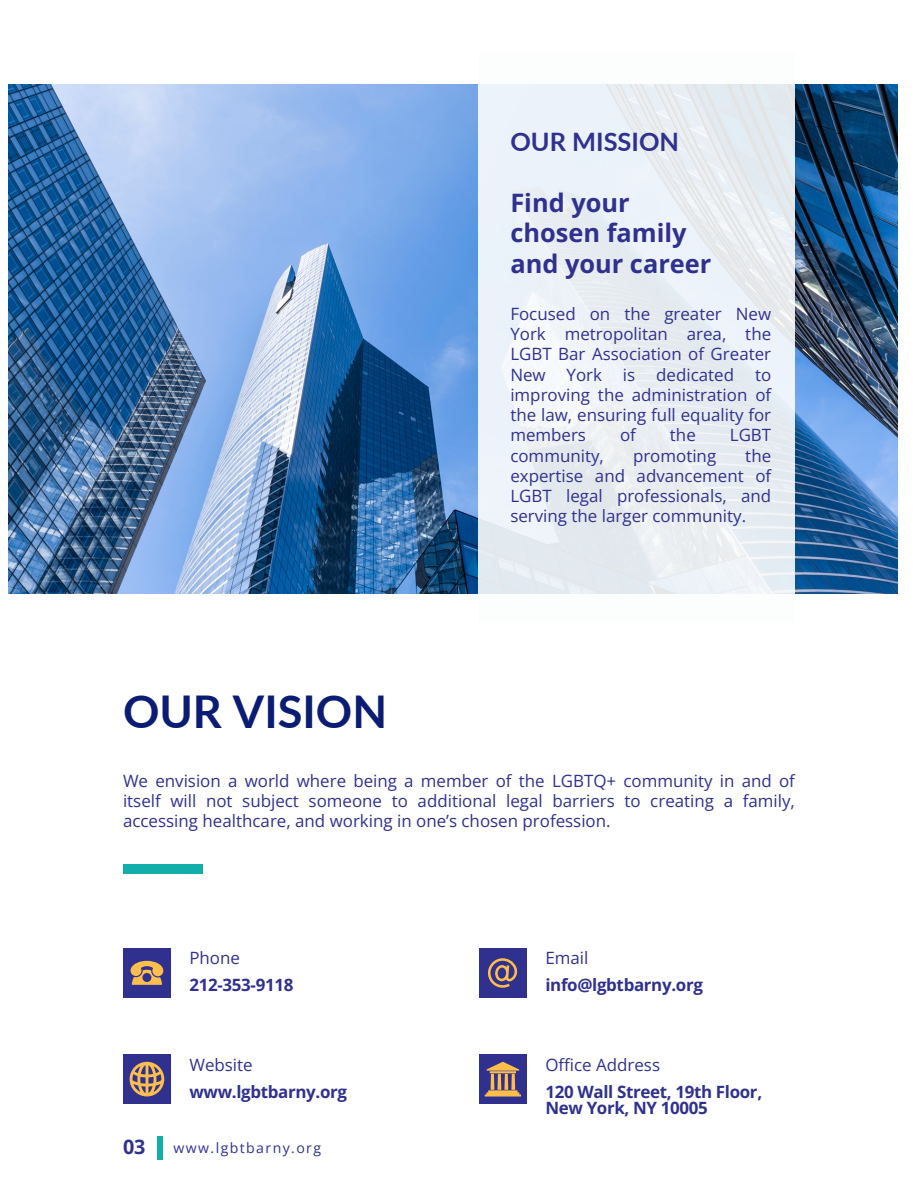
<style>
.page{position:relative;width:918px;height:1188px;background:#fff}
.page>*{position:absolute;margin:0;border:0;box-sizing:border-box;transform-origin:0 0}
.t1{font:700 45.15px "Lato";color:#0b1c75}
.t2{font:700 25.35px "Open Sans";color:#30318f}
.t3{font:700 25.35px "Lato";color:#30318f}
.t4{font:700 19.8px "Open Sans";color:#30318f}
.t5{font:16.95px/20.2px "Open Sans";color:#30318f;text-align:justify}
.t6{font:700 16.95px/17px "Open Sans";letter-spacing:-.02em;color:#30318f}
.t7{font:14.1px "Open Sans";letter-spacing:.1em;color:#30318f}
</style>
<div class="page">
<div style="left:123px;top:865px;width:79px;height:9px;background:#12aea9"></div>
<div style="left:123px;top:948px;width:48px;height:50px;background:#30318f"></div>
<div style="left:123px;top:1054px;width:48px;height:50px;background:#30318f"></div>
<div style="left:479px;top:948px;width:48px;height:50px;background:#30318f"></div>
<div style="left:479px;top:1054px;width:48px;height:50px;background:#30318f"></div>
<img style="left:9px;top:84px;width:888px;height:510px">
<svg style="left:131px;top:961px;width:32px;height:23px"></svg>
<svg style="left:130px;top:1062px;width:34px;height:34px"></svg>
<svg style="left:488px;top:958px;width:30px;height:29px"></svg>
<svg style="left:485px;top:1062px;width:36px;height:35px"></svg>
<svg style="left:479px;top:84px;width:316px;height:510px;fill:#eaeff4"></svg>
<div style="left:157px;top:1137px;width:6px;height:23px;background:#12aea9"></div>
<p class="t3" style="left:510px;top:126px;width:170px">OUR MISSION</p>
<p class="t2" style="left:510px;top:185px;width:121px">Find your</p>
<p class="t2" style="left:510px;top:215px;width:178px">chosen family</p>
<p class="t2" style="left:510px;top:245px;width:203px">and your career</p>
<p class="t5" style="left:510px;top:303px;width:262px">Focused on the greater New York metropolitan area, the LGBT Bar Association of Greater New York is dedicated to improving the administration of the law, ensuring full equality for members</p>
<p class="t5" style="left:620px;top:425px;width:17px">of</p>
<p class="t5" style="left:670px;top:425px;width:27px">the</p>
<p class="t5" style="left:730px;top:425px;width:43px">LGBT</p>
<p class="t1" style="left:123px;top:684px;width:266px">OUR VISION</p>
<p class="t5" style="left:510px;top:445px;width:262px;text-indent:235px">the expertise and advancement of LGBT legal professionals, and serving the larger community.</p>
<p class="t5" style="left:510px;top:445px;width:95px">community,</p>
<p class="t5" style="left:633px;top:445px;width:85px">promoting</p>
<p class="t5" style="left:123px;top:770px;width:673px">We envision a world where being a member of the LGBTQ+ community in and of itself will not subject someone to additional legal barriers to creating a family, accessing healthcare, and working in one’s chosen profession.</p>
<p class="t5" style="left:189px;top:948px;width:52px">Phone</p>
<p class="t6" style="left:189px;top:976px;width:105px">212-353-9118</p>
<p class="t5" style="left:189px;top:1054px;width:65px">Website</p>
<p class="t6" style="left:189px;top:1082px;width:159px">www.lgbtbarny.org</p>
<p class="t4" style="left:123px;top:1133px;width:24px">03</p>
<p class="t7" style="left:174px;top:1138px;width:149px">www.lgbtbarny.org</p>
<p class="t5" style="left:545px;top:948px;width:44px">Email</p>
<p class="t6" style="left:545px;top:976px;width:159px">info@lgbtbarny.org</p>
<p class="t5" style="left:545px;top:1054px;width:116px">Office Address</p>
<p class="t6" style="left:545px;top:1082px;width:218px">120 Wall Street, 19th Floor,<br>New York, NY 10005</p>
</div>
